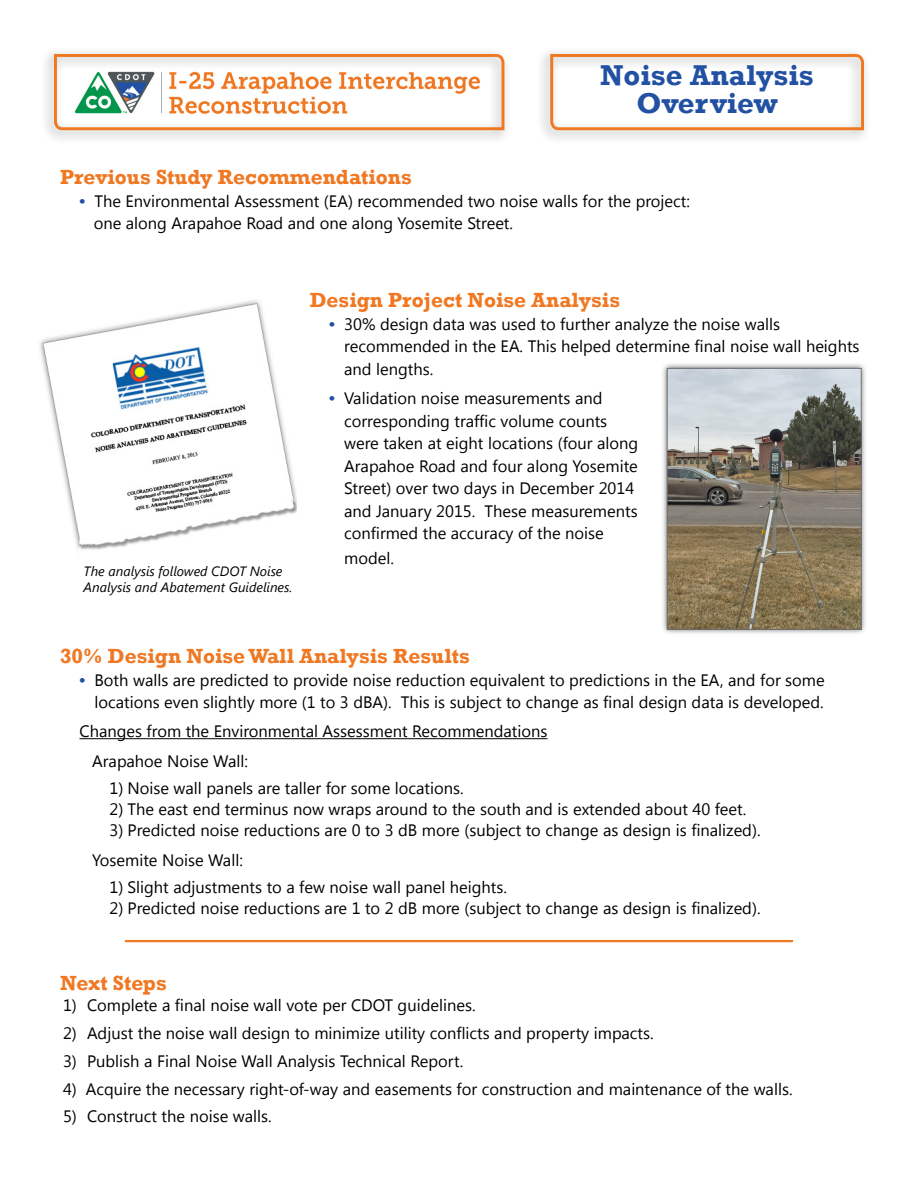
<style>
.page{position:relative;width:918px;height:1188px;background:#fff}
.page>*{position:absolute;margin:0;border:0;box-sizing:border-box;transform-origin:0 0}
.t1{font:700 29.4px/28.5px "Rockwell";color:#2251a3;text-align:center}
.t2{font:700 21px "Rockwell";color:#f07822}
.t3{font:16.5px/22.5px "Segoe UI";color:#000}
.t4{font:italic 13.5px/16.5px "Segoe UI";color:#000}
.s1{font-family:"Arial";font-weight:700;color:#2251a3}
</style>
<div class="page">
<hr style="left:80px;top:738px;width:468px;height:1px;background:#000">
<div style="left:661px;top:362px;width:206px;height:274px;background:#000;opacity:.6"></div>
<img style="left:669px;top:370px;width:190px;height:258px">
<div style="left:667px;top:368px;width:194px;height:262px;border:1px solid #6d6e71"></div>
<div style="left:536px;top:47px;width:335px;height:97px;background:#000;opacity:.4"></div>
<svg style="left:549px;top:53px;width:316px;height:79px"></svg>
<div style="left:40px;top:47px;width:472px;height:97px;background:#000;opacity:.4"></div>
<svg style="left:53px;top:53px;width:453px;height:79px"></svg>
<hr style="left:126px;top:940px;width:666px;height:2px;background:#f07822">
<img style="left:40px;top:300px;width:257px;height:250px">
<h1 class="t1" style="left:600px;top:61px;width:215px">Noise Analysis<br>Overview</h1>
<p class="t2" style="left:60px;top:164px;width:353px">Previous Study Recommendations</p>
<p class="t3" style="left:94px;top:189px;width:598px;text-indent:-14px"><span class="s1">•</span> The Environmental Assessment (EA) recommended two noise walls for the project: one along Arapahoe Road and one along Yosemite Street.</p>
<p class="t4" style="left:84px;top:562px;width:210px">The analysis followed CDOT Noise<br>Analysis and Abatement Guidelines.</p>
<p class="t2" style="left:310px;top:287px;width:312px">Design Project Noise Analysis</p>
<p class="t3" style="left:344px;top:312px;width:517px;text-indent:-15px"><span class="s1">•</span> 30% design data was used to further analyze the noise walls recommended in the EA. This helped determine final noise wall heights and lengths.</p>
<p class="t3" style="left:344px;top:386px;width:296px;text-indent:-15px"><span class="s1">•</span> Validation noise measurements and corresponding traffic volume counts were taken at eight locations (four along Arapahoe Road and four along Yosemite Street) over two days in December 2014 and January 2015. These measurements confirmed the accuracy of the noise</p>
<p class="t3" style="left:344px;top:546px;width:51px">model.</p>
<p class="t2" style="left:60px;top:643px;width:411px">30% Design Noise Wall Analysis Results</p>
<p class="t3" style="left:80px;top:668px;width:747px;text-align:right"><span class="s1">•</span> Both walls are predicted to provide noise reduction equivalent to predictions in the EA, and for some locations even slightly more (1 to 3 dBA). This is subject to change as final design data is developed.</p>
<p class="t3" style="left:92px;top:716px;width:457px;line-height:29.2px;text-indent:-13px">Changes from the Environmental Assessment Recommendations<br>Arapahoe Noise Wall:</p>
<p class="t3" style="left:109px;top:776px;width:356px">1) Noise wall panels are taller for some locations.</p>
<p class="t3" style="left:109px;top:797px;width:638px">2) The east end terminus now wraps around to the south and is extended about 40 feet.</p>
<p class="t3" style="left:92px;top:815px;width:670px;line-height:29.2px;text-indent:17px">3) Predicted noise reductions are 0 to 3 dB more (subject to change as design is finalized).<br>Yosemite Noise Wall:</p>
<p class="t3" style="left:109px;top:875px;width:399px">1) Slight adjustments to a few noise wall panel heights.</p>
<p class="t3" style="left:109px;top:896px;width:653px">2) Predicted noise reductions are 1 to 2 dB more (subject to change as design is finalized).</p>
<p class="t2" style="left:60px;top:971px;width:108px">Next Steps</p>
<p class="t3" style="left:63px;top:993px;width:414px">1) Complete a final noise wall vote per CDOT guidelines.</p>
<p class="t3" style="left:63px;top:1021px;width:592px">2) Adjust the noise wall design to minimize utility conflicts and property impacts.</p>
<p class="t3" style="left:63px;top:1049px;width:402px">3) Publish a Final Noise Wall Analysis Technical Report.</p>
<p class="t3" style="left:63px;top:1077px;width:731px">4) Acquire the necessary right-of-way and easements for construction and maintenance of the walls.</p>
<p class="t3" style="left:63px;top:1104px;width:210px">5) Construct the noise walls.</p>
</div>
